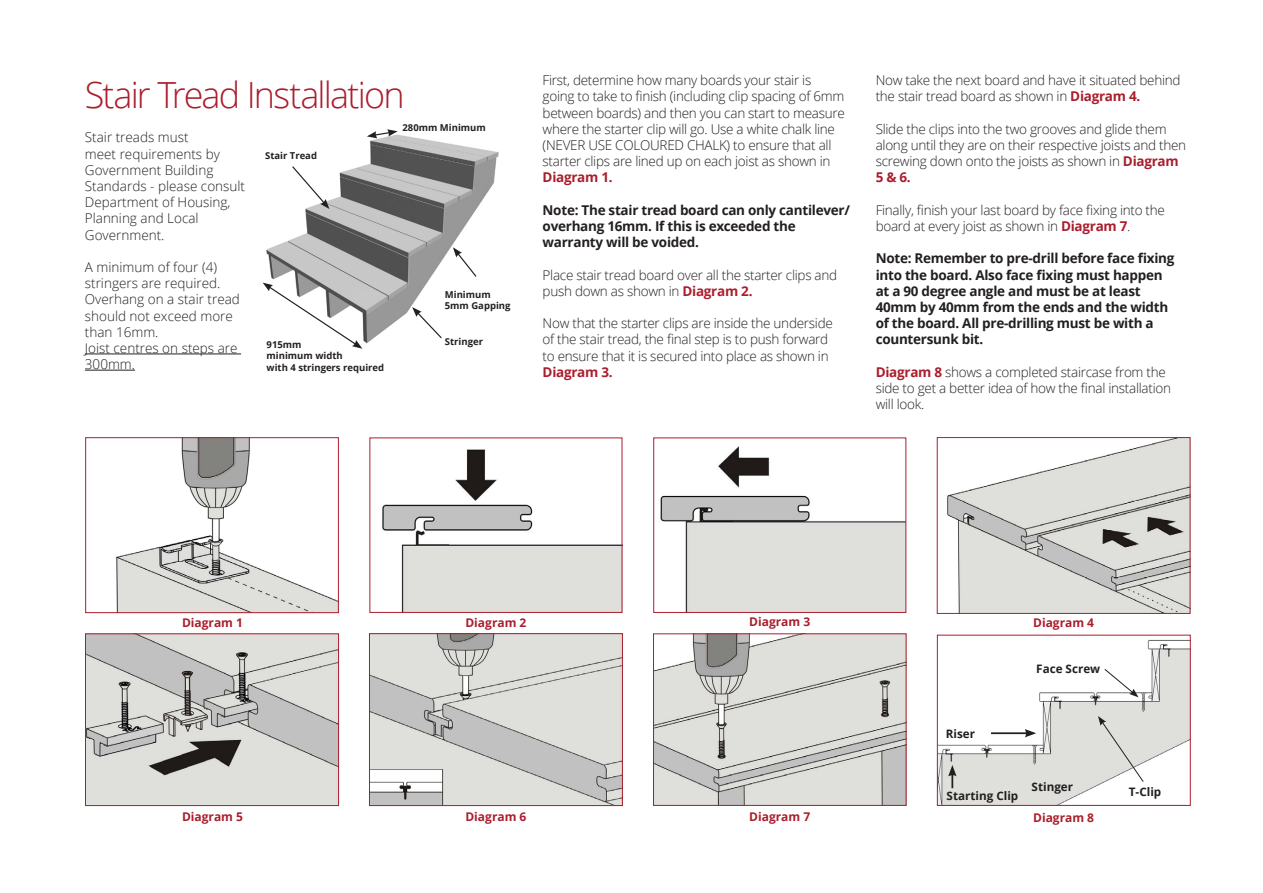
<style>
.page{position:relative;width:1263px;height:893px;background:#fff}
.page>*{position:absolute;margin:0;border:0;box-sizing:border-box;transform-origin:0 0}
.Boxed_title_white{font:300 36px "Open Sans";letter-spacing:-.05em;color:#aa1d2d}
.t1{font:300 13.5px/16.2px "Open Sans";letter-spacing:-.02em;color:#231f20}
.t2{font:700 13.5px/16.2px "Open Sans";letter-spacing:-.02em;color:#231f20}
.t3{font:300 13.5px/16.2px "Open Sans";color:#231f20}
.t4{font:700 12px "Open Sans";color:#aa1e2d}
.t5{font:700 11.7px "Open Sans";color:#231f20}
.t6{font:700 9.45px/11.4px "Open Sans";color:#231f20}
.s1{font-weight:700;color:#aa1e2d}
.s2{font-style:inherit}
</style>
<div class="page">
<img style="left:115px;top:439px;width:222px;height:172px">
<div style="left:85px;top:437px;width:254px;height:176px;border:1px solid #aa1e2d"></div>
<img style="left:382px;top:449px;width:238px;height:162px">
<img style="left:660px;top:446px;width:244px;height:165px">
<div style="left:653px;top:437px;width:253px;height:176px;border:1px solid #aa1e2d"></div>
<img style="left:87px;top:635px;width:250px;height:169px">
<div style="left:85px;top:633px;width:254px;height:173px;border:1px solid #aa1e2d"></div>
<img style="left:655px;top:635px;width:249px;height:169px">
<div style="left:653px;top:633px;width:253px;height:173px;border:1px solid #aa1e2d"></div>
<img style="left:371px;top:635px;width:250px;height:169px">
<div style="left:369px;top:633px;width:254px;height:173px;border:1px solid #aa1e2d"></div>
<img style="left:947px;top:439px;width:241px;height:173px">
<div style="left:937px;top:437px;width:253px;height:177px;border:1px solid #aa1e2d"></div>
<img style="left:939px;top:639px;width:250px;height:165px">
<div style="left:937px;top:635px;width:254px;height:171px;border:1px solid #aa1e2d"></div>
<svg style="left:1098px;top:716px;width:46px;height:67px"></svg>
<svg style="left:1104px;top:668px;width:34px;height:29px"></svg>
<hr style="left:991px;top:732px;width:37px;height:2px;background:#231f20">
<svg style="left:1025px;top:729px;width:11px;height:8px"></svg>
<svg style="left:948px;top:765px;width:8px;height:23px"></svg>
<hr style="left:85px;top:354px;width:156px;height:1px;background:#231f20">
<hr style="left:85px;top:370px;width:50px;height:1px;background:#231f20">
<img style="left:262px;top:134px;width:237px;height:215px">
<svg style="left:367px;top:129px;width:31px;height:9px"></svg>
<svg style="left:263px;top:283px;width:99px;height:66px"></svg>
<svg style="left:453px;top:247px;width:25px;height:31px"></svg>
<svg style="left:412px;top:307px;width:31px;height:33px"></svg>
<svg style="left:291px;top:165px;width:38px;height:44px"></svg>
<p class="Boxed_title_white" style="left:85px;top:70px;width:321px">Stair Tread Installation</p>
<p class="t1" style="left:543px;top:72px;width:304px">First, determine how many boards your stair is going to take to finish (including clip spacing of 6mm between boards) and then you can start to measure where the starter clip will go. Use a white chalk line (NEVER USE COLOURED CHALK) to ensure that all starter clips are lined up on each joist as shown in <span class="s1">Diagram 1.</span></p>
<p class="t2" style="left:543px;top:201px;width:309px">Note: The stair tread board can only cantilever/ overhang 16mm. If this is exceeded the warranty will be voided.</p>
<p class="t1" style="left:543px;top:266px;width:296px">Place stair tread board over all the starter clips and push down as shown in <span class="s1">Diagram 2.</span></p>
<p class="t1" style="left:543px;top:315px;width:292px">Now that the starter clips are inside the underside of the stair tread, the final step is to push forward to ensure that it is secured into place as shown in <span class="s1">Diagram 3.</span></p>
<p class="t6" style="left:402px;top:122px;width:85px">280mm Minimum</p>
<p class="t3" style="left:85px;top:129px;width:162px">Stair treads must<br>meet requirements by<br>Government Building<br>Standards - please consult<br>Department of Housing,<br>Planning and Local<br>Government.</p>
<p class="t3" style="left:85px;top:259px;width:157px">A minimum of four (4) stringers are required.<br>Overhang on a stair tread should not exceed more than 16mm.</p>
<p class="t3" style="left:85px;top:340px;width:154px">Joist centres on steps are<br>300mm.</p>
<p class="t6" style="left:265px;top:150px;width:53px">Stair Tread</p>
<p class="t6" style="left:445px;top:288px;width:47px">Minimum</p>
<p class="t6" style="left:445px;top:300px;width:67px">5mm Gapping</p>
<p class="t6" style="left:267px;top:338px;width:119px">915mm<br>minimum width<br>with 4 stringers required</p>
<p class="t6" style="left:445px;top:336px;width:40px">Stringer</p>
<p class="t1" style="left:876px;top:72px;width:306px">Now take the next board and have it situated behind the stair tread board as shown in <span class="s1">Diagram 4.</span></p>
<p class="t1" style="left:876px;top:120px;width:312px">Slide the clips into the two grooves and glide them along until they are on their respective joists and then screwing down onto the joists as shown in <span class="s1">Diagram 5 &amp; 6.</span></p>
<p class="t1" style="left:876px;top:201px;width:291px">Finally, finish your last board by face fixing into the board at every joist as shown in <span class="s1">Diagram 7</span>.</p>
<p class="t2" style="left:876px;top:250px;width:300px"><span class="s2">Note: Remember to pre-drill before face fixing into the board. Also face fixing must happen </span>at a 90 degree angle and must be at least 40mm by 40mm from the ends and the width of the board. All pre-drilling must be with a countersunk bit.</p>
<p class="t1" style="left:876px;top:363px;width:297px"><span class="s1">Diagram 8</span> shows a completed staircase from the side to get a better idea of how the final installation will look.</p>
<p class="t4" style="left:182px;top:614px;width:63px">Diagram 1</p>
<p class="t4" style="left:465px;top:614px;width:63px">Diagram 2</p>
<p class="t4" style="left:749px;top:613px;width:63px">Diagram 3</p>
<p class="t4" style="left:182px;top:808px;width:63px">Diagram 5</p>
<p class="t4" style="left:465px;top:809px;width:63px">Diagram 6</p>
<p class="t4" style="left:749px;top:809px;width:63px">Diagram 7</p>
<p class="t5" style="left:946px;top:725px;width:31px">Riser</p>
<p class="t4" style="left:1033px;top:614px;width:63px">Diagram 4</p>
<p class="t5" style="left:1036px;top:660px;width:66px">Face Screw</p>
<p class="t5" style="left:1032px;top:778px;width:43px">Stinger</p>
<p class="t5" style="left:946px;top:787px;width:73px">Starting Clip</p>
<p class="t5" style="left:1129px;top:783px;width:34px">T-Clip</p>
<p class="t4" style="left:1033px;top:809px;width:63px">Diagram 8</p>
</div>
